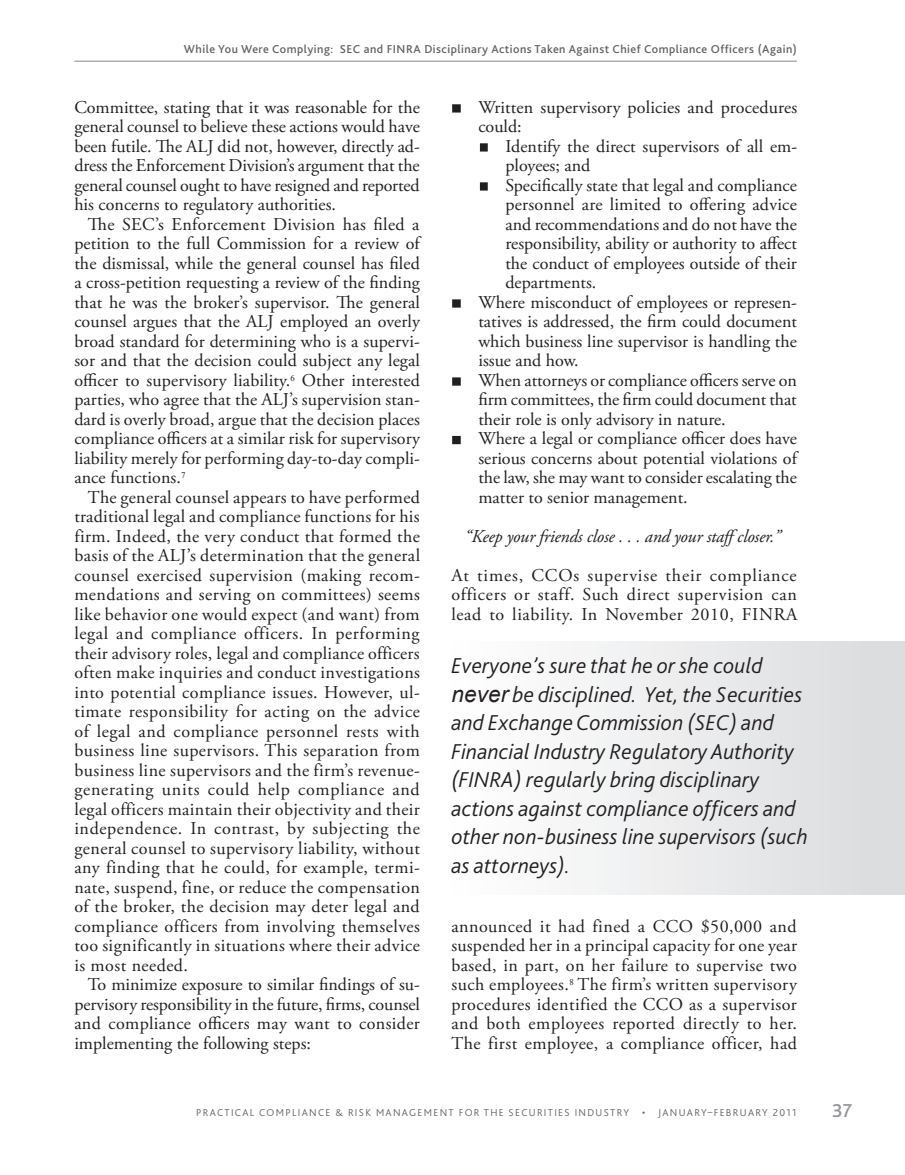
<style>
.page{position:relative;width:905px;height:1175px;background:#fff}
.page>*{position:absolute;margin:0;border:0;box-sizing:border-box;transform-origin:0 0}
.t1{font:italic 300 22.5px/28.5px "Bliss 2";letter-spacing:.005em;color:#231f20}
.t2{font:500 19.5px "Bliss 2";color:#939598}
.t3{font:18px/19.5px "Adobe Garamond Pro";color:#231f20;text-align:justify}
.t4{font:italic 18px "Adobe Garamond Pro";letter-spacing:-.01em;color:#231f20}
.t5{font:500 12px "Bliss 2";letter-spacing:.04em;color:#636366}
.t6{font:300 10.5px "Bliss 2";letter-spacing:.125em;color:#636366}
.s1{font-family:"Arial";font-weight:400}
</style>
<div class="page">
<hr style="left:74px;top:61px;width:723px;height:1px;background:#939598">
<div style="left:452px;top:104px;width:8px;height:8px;background:#231f20"></div>
<div style="left:480px;top:143px;width:7px;height:9px;background:#231f20"></div>
<div style="left:480px;top:182px;width:7px;height:8px;background:#231f20"></div>
<div style="left:452px;top:299px;width:8px;height:9px;background:#231f20"></div>
<div style="left:452px;top:377px;width:8px;height:9px;background:#231f20"></div>
<div style="left:452px;top:436px;width:8px;height:8px;background:#231f20"></div>
<div style="left:451px;top:641px;width:453px;height:253px;background:linear-gradient(to right,#fff,#dadbdd)"></div>
<p class="t5" style="left:184px;top:42px;width:614px">While You Were Complying: SEC and FINRA Disciplinary Actions Taken Against Chief Compliance Officers (Again)</p>
<p class="t3" style="left:74px;top:98px;width:347px">Committee, stating that it was reasonable for the general counsel to believe these actions would have been futile. The ALJ did not, however, directly ad&shy;dress the Enforcement Division’s argument that the general counsel ought to have resigned and reported his concerns to regulatory authorities.</p>
<p class="t3" style="left:74px;top:215px;width:347px;text-indent:14px">The SEC’s Enforcement Division has filed a petition to the full Commission for a review of the dismissal, while the general counsel has filed a cross-petition requesting a review of the finding that he was the broker’s supervisor. The general counsel argues that the ALJ employed an overly broad standard for determining who is a supervi&shy;sor and that the decision could subject any legal officer to supervisory liability.<sup>6</sup> Other interested parties, who agree that the ALJ’s supervision stan&shy;dard is overly broad, argue that the decision places compliance officers at a similar risk for supervisory liability merely for performing day-to-day compli&shy;ance functions.<sup>7</sup></p>
<p class="t3" style="left:74px;top:488px;width:347px;text-indent:14px">The general counsel appears to have performed traditional legal and compliance functions for his firm. Indeed, the very conduct that formed the basis of the ALJ’s determination that the general counsel exercised supervision (making recom&shy;mendations and serving on committees) seems like behavior one would expect (and want) from legal and compliance officers. In performing their advisory roles, legal and compliance officers often make inquiries and conduct investigations into potential compliance issues. However, ul&shy;timate responsibility for acting on the advice of legal and compliance personnel rests with business line supervisors. This separation from business line supervisors and the firm’s revenue&shy;generating units could help compliance and legal officers maintain their objectivity and their independence. In contrast, by subjecting the general counsel to supervisory liability, without any finding that he could, for example, termi&shy;nate, suspend, fine, or reduce the compensation of the broker, the decision may deter legal and compliance officers from involving themselves too significantly in situations where their advice is most needed.</p>
<p class="t3" style="left:74px;top:975px;width:347px;text-indent:14px">To minimize exposure to similar findings of su&shy;pervisory responsibility in the future, firms, counsel and compliance officers may want to consider implementing the following steps:</p>
<p class="t3" style="left:478px;top:98px;width:320px">Written supervisory policies and procedures could:</p>
<p class="t3" style="left:505px;top:137px;width:293px">Identify the direct supervisors of all em-</p>
<p class="t3" style="left:505px;top:156px;width:86px">ployees; and</p>
<p class="t3" style="left:505px;top:176px;width:293px">Specifically state that legal and compliance</p>
<p class="t3" style="left:505px;top:195px;width:293px">personnel are limited to offering advice</p>
<p class="t3" style="left:505px;top:215px;width:293px">and recommendations and do not have the</p>
<p class="t3" style="left:505px;top:234px;width:293px">responsibility, ability or authority to affect</p>
<p class="t3" style="left:505px;top:254px;width:293px">the conduct of employees outside of their</p>
<p class="t3" style="left:505px;top:273px;width:92px">departments.</p>
<p class="t3" style="left:478px;top:293px;width:320px">Where misconduct of employees or represen-</p>
<p class="t3" style="left:478px;top:312px;width:320px">tatives is addressed, the firm could document</p>
<p class="t3" style="left:478px;top:332px;width:320px">which business line supervisor is handling the</p>
<p class="t3" style="left:478px;top:351px;width:102px">issue and how.</p>
<p class="t3" style="left:478px;top:371px;width:320px">When attorneys or compliance officers serve on</p>
<p class="t3" style="left:478px;top:390px;width:320px">firm committees, the firm could document that</p>
<p class="t3" style="left:478px;top:410px;width:249px">their role is only advisory in nature.</p>
<p class="t3" style="left:478px;top:429px;width:320px">Where a legal or compliance officer does have</p>
<p class="t3" style="left:478px;top:449px;width:320px">serious concerns about potential violations of</p>
<p class="t3" style="left:478px;top:468px;width:320px">the law, she may want to consider escalating the</p>
<p class="t3" style="left:478px;top:488px;width:211px">matter to senior management.</p>
<p class="t4" style="left:465px;top:525px;width:317px">“Keep your friends close . . . and your staffcloser.”</p>
<p class="t3" style="left:451px;top:566px;width:347px">At times, CCOs supervise their compliance officers or staff. Such direct supervision can lead to liability. In November 2010, FINRA</p>
<p class="t1" style="left:451px;top:651px;width:358px">Everyone’s sure that he or she could <span class="s1">never</span> be disciplined. Yet, the Securities and Exchange Commission (SEC) and Financial Industry Regulatory Authority (FINRA) regularly bring disciplinary actions against compliance officers and other non-business line supervisors (such as attorneys).</p>
<p class="t3" style="left:451px;top:917px;width:347px">announced it had fined a CCO $50,000 and suspended her in a principal capacity for one year based, in part, on her failure to supervise two such employees.<sup>8</sup> The firm’s written supervisory procedures identified the CCO as a supervisor and both employees reported directly to her.<br>The first employee, a compliance officer, had</p>
<p class="t6" style="left:196px;top:1106px;width:434px">PRACTICAL COMPLIANCE &amp; RISK MANAGEMENT FOR THE SECURITIES I NDUSTRY</p>
<p class="t6" style="left:642px;top:1106px;width:156px">• JANUARY–FEBRUARY 2011</p>
<p class="t2" style="left:832px;top:1098px;width:21px">37</p>
</div>
